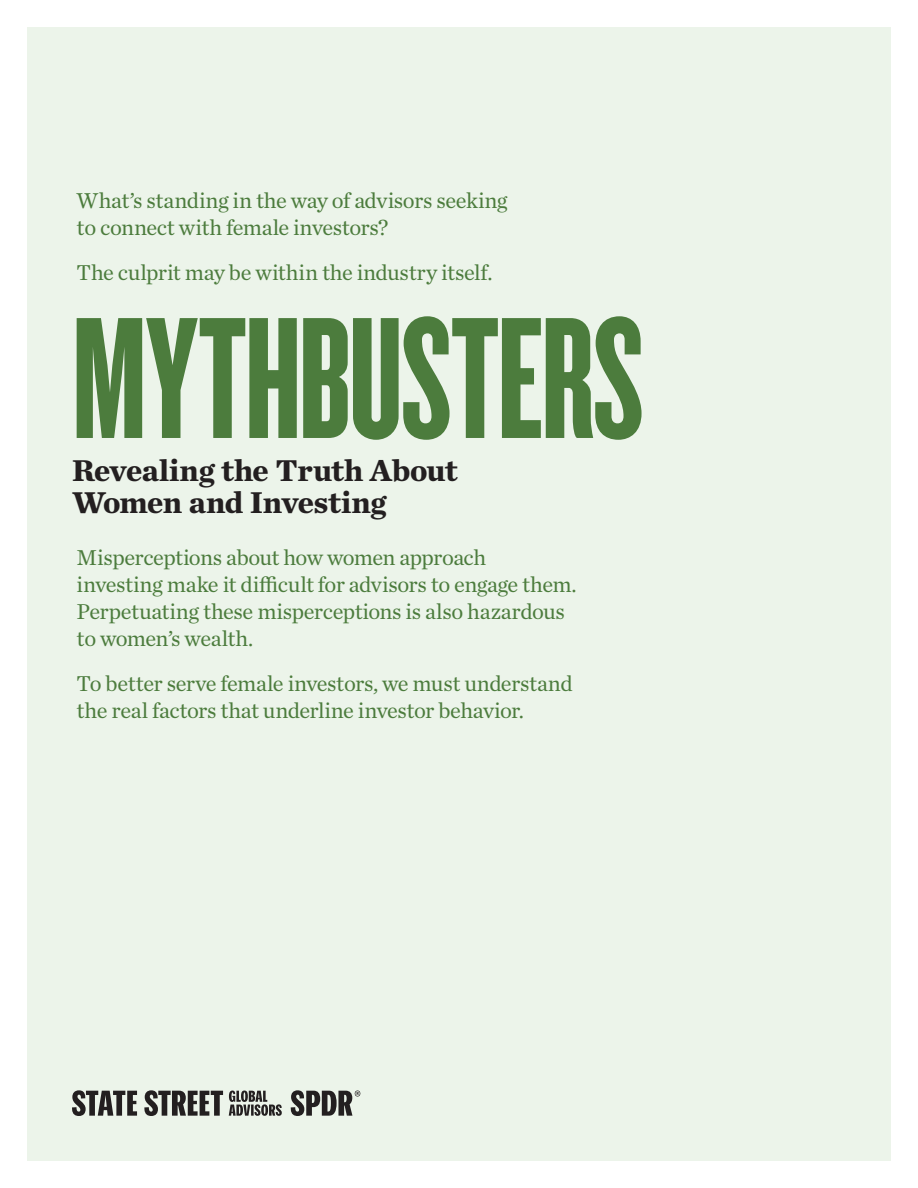
<style>
.page{position:relative;width:918px;height:1188px;background:#fff}
.page>*{position:absolute;margin:0;border:0;box-sizing:border-box;transform-origin:0 0}
.COVER__-_00_title_SP{font:180px "Knockout 67 Full Bantamwt";letter-spacing:-.005em;color:#4c7c3d}
.COVER_-_01_strategy{font:700 31.5px/31.5px "Chronicle Text G1";letter-spacing:-.015em;color:#231f20}
.BODY_-_03_intro_Prod{font:22.5px/27px "Chronicle Text G1";letter-spacing:-.02em;color:#4c7c3d}
</style>
<div class="page">
<div style="left:27px;top:27px;width:864px;height:1134px;background:#ecf4ea"></div>
<svg style="left:229px;top:1091px;width:53px;height:25px"></svg>
<svg style="left:72px;top:1090px;width:151px;height:26px"></svg>
<svg style="left:291px;top:1090px;width:69px;height:26px"></svg>
<p class="BODY_-_03_intro_Prod" style="left:77px;top:185px;width:433px">What’s standing in the way of advisors seeking to connect with female investors?</p>
<p class="BODY_-_03_intro_Prod" style="left:77px;top:257px;width:417px">The culprit may be within the industry itself.</p>
<p class="COVER__-_00_title_SP" style="left:72px;top:273px;width:574px">MYTHBUSTERS</p>
<p class="COVER_-_01_strategy" style="left:72px;top:453px;width:387px">Revealing the Truth About<br>Women and Investing</p>
<p class="BODY_-_03_intro_Prod" style="left:77px;top:543px;width:502px">Misperceptions about how women approach investing make it difficult for advisors to engage them.<br>Perpetuating these misperceptions is also hazardous to women’s wealth.</p>
<p class="BODY_-_03_intro_Prod" style="left:77px;top:669px;width:498px">To better serve female investors, we must understand the real factors that underline investor behavior.</p>
</div>
